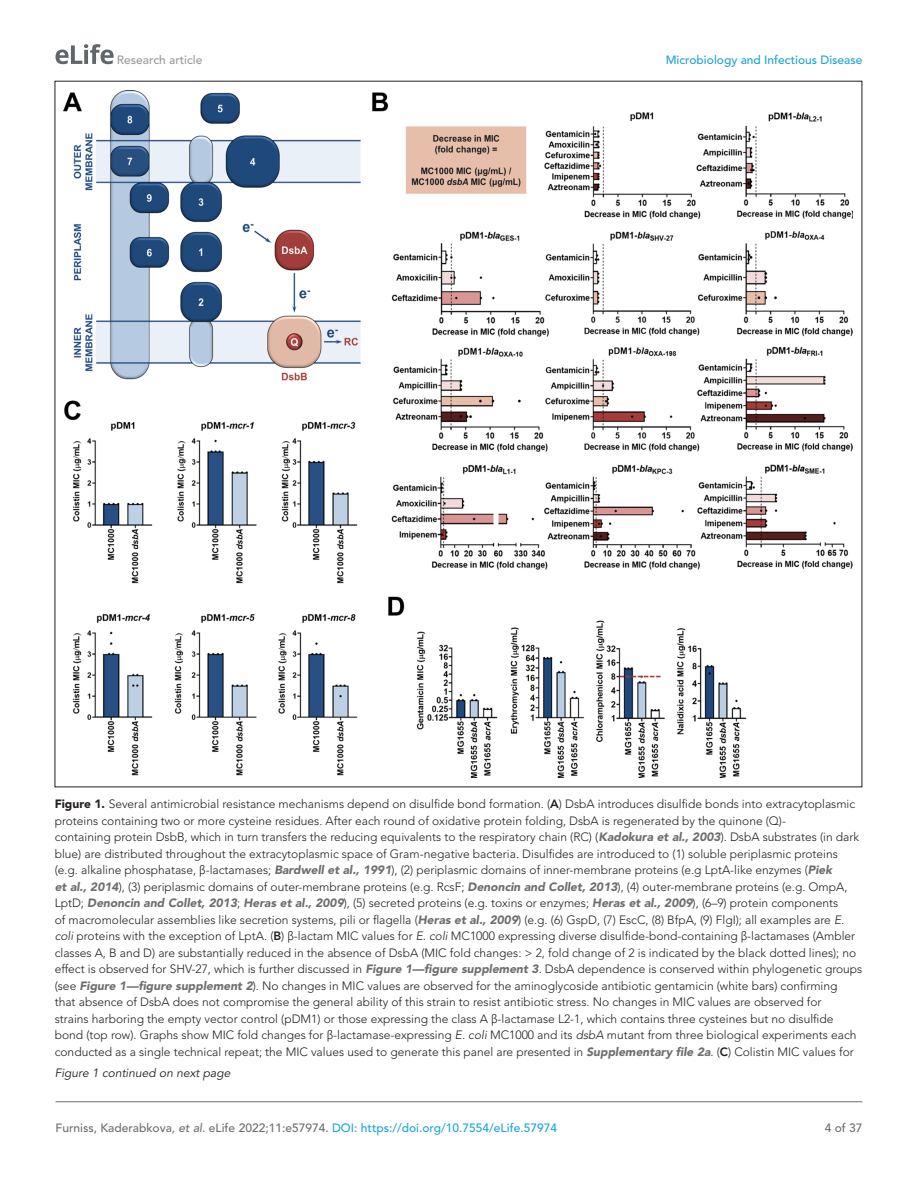
<style>
.page{position:relative;width:918px;height:1188px;background:#fff}
.page>*{position:absolute;margin:0;border:0;box-sizing:border-box;transform-origin:0 0}
.t1{font:300 12px/16.5px "Avenir LT Std";color:#231f20}
.t2{font:500 12px "Avenir LT Std";color:#6e6e70}
.t3{font:500 12px "Avenir LT Std";color:#1ea4d7}
.t4{font:italic 12px "Avenir LT Std";color:#231f20}
.t5{font:500 12px "Avenir LT Std";color:#9a9a9a}
.s1{font-weight:900}
.s2{font-weight:800}
.s3{font-weight:900;font-style:italic;color:#6e6e70}
.s4{font-family:"Segoe UI"}
.s5{font-style:italic}
.s6{color:#1ea4d7}
</style>
<div class="page">
<svg style="left:56px;top:44px;width:58px;height:20px"></svg>
<hr style="left:56px;top:1101px;width:806px;height:1px;background:#6e6e70">
<img style="left:64px;top:90px;width:789px;height:688px">
<p class="t5" style="left:117px;top:53px;width:87px">Research article</p>
<p class="t3" style="left:666px;top:53px;width:198px">Microbiology and Infectious Disease</p>
<p class="t1" style="left:55px;top:796px;width:809px"><span class="s1">Figure 1.</span> Several antimicrobial resistance mechanisms depend on disulfide bond formation. (<span class="s2">A</span>) DsbA introduces disulfide bonds into extracytoplasmic proteins containing two or more cysteine residues. After each round of oxidative protein folding, DsbA is regenerated by the quinone (Q)-<br>containing protein DsbB, which in turn transfers the reducing equivalents to the respiratory chain (RC) (<span class="s3">Kadokura et al., 2003</span>). DsbA substrates (in dark blue) are distributed throughout the extracytoplasmic space of Gram-negative bacteria. Disulfides are introduced to (1) soluble periplasmic proteins (e.g. alkaline phosphatase, <span class="s4">β</span>-lactamases; <span class="s3">Bardwell et al., 1991</span>), (2) periplasmic domains of inner-membrane proteins (e.g LptA-like enzymes (<span class="s3">Piek<br>et al., 2014</span>), (3) periplasmic domains of outer-membrane proteins (e.g. RcsF; <span class="s3">Denoncin and Collet, 2013</span>), (4) outer-membrane proteins (e.g. OmpA, LptD; <span class="s3">Denoncin and Collet, 2013</span>; <span class="s3">Heras et al., 2009</span>), (5) secreted proteins (e.g. toxins or enzymes; <span class="s3">Heras et al., 2009</span>), (6–9) protein components<br>of macromolecular assemblies like secretion systems, pili or flagella (<span class="s3">Heras et al., 2009</span>) (e.g. (6) GspD, (7) EscC, (8) BfpA, (9) FlgI); all examples are <span class="s5">E. coli</span> proteins with the exception of LptA. (<span class="s2">B</span>) <span class="s4">β</span>-lactam MIC values for <span class="s5">E. coli</span> MC1000 expressing diverse disulfide-bond-containing <span class="s4">β</span>-lactamases (Ambler classes A, B and D) are substantially reduced in the absence of DsbA (MIC fold changes: &gt; 2, fold change of 2 is indicated by the black dotted lines); no effect is observed for SHV-27, which is further discussed in <span class="s3">Figure 1—figure supplement 3</span>. DsbA dependence is conserved within phylogenetic groups (see <span class="s3">Figure 1—figure supplement 2</span>). No changes in MIC values are observed for the aminoglycoside antibiotic gentamicin (white bars) confirming<br>that absence of DsbA does not compromise the general ability of this strain to resist antibiotic stress. No changes in MIC values are observed for<br>strains harboring the empty vector control (pDM1) or those expressing the class A <span class="s4">β</span>-lactamase L2-1, which contains three cysteines but no disulfide bond (top row). Graphs show MIC fold changes for <span class="s4">β</span>-lactamase-expressing <span class="s5">E. coli</span> MC1000 and its <span class="s5">dsbA</span> mutant from three biological experiments each conducted as a single technical repeat; the MIC values used to generate this panel are presented in <span class="s3">Supplementary file 2a</span>. (<span class="s2">C</span>) Colistin MIC values for</p>
<p class="t4" style="left:55px;top:1066px;width:177px">Figure 1 continued on next page</p>
<p class="t2" style="left:56px;top:1121px;width:503px">Furniss, Kaderabkova<span class="s5">, et al</span>. eLife 2022;11:e57974. <span class="s6">DOI: https://doi.org/10.7554/eLife.57974</span></p>
<p class="t2" style="left:825px;top:1121px;width:39px">4 of 37</p>
</div>
